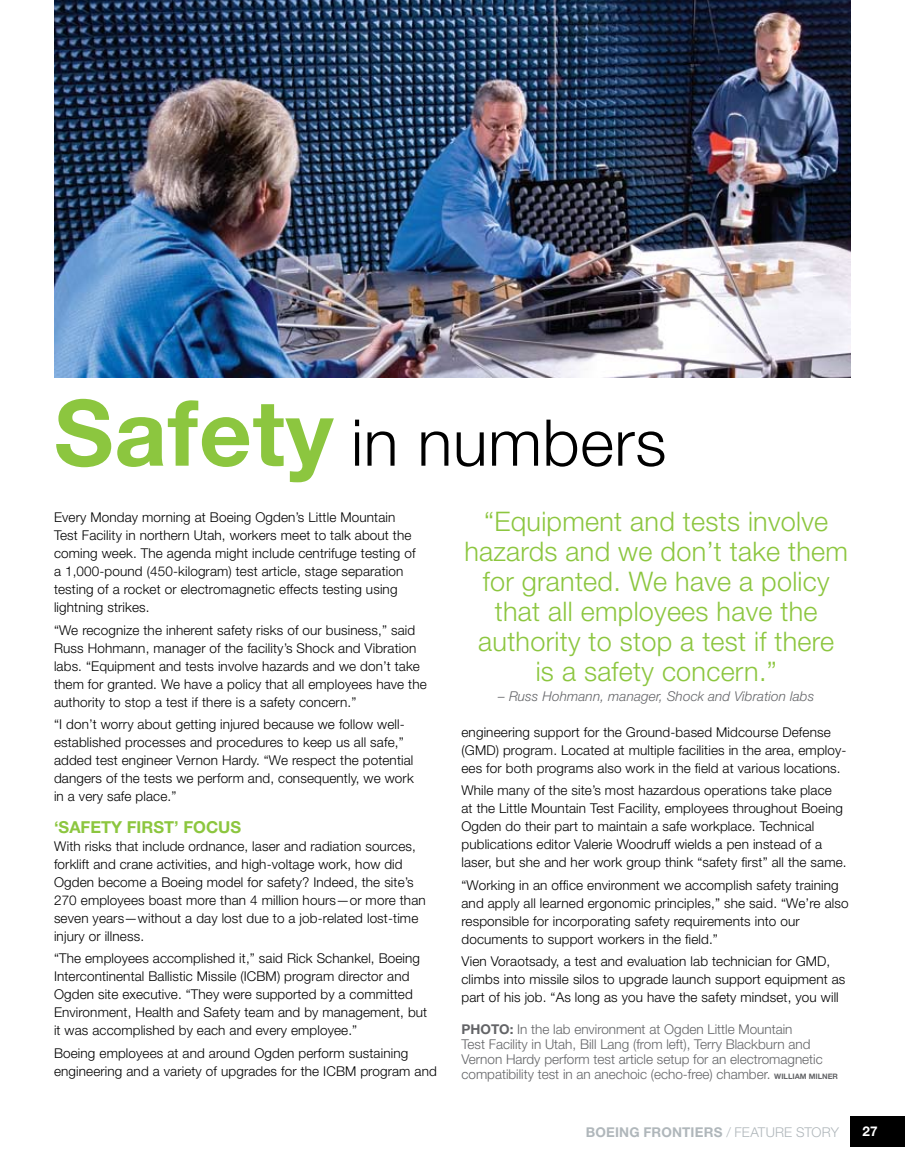
<style>
.page{position:relative;width:905px;height:1161px;background:#fff}
.page>*{position:absolute;margin:0;border:0;box-sizing:border-box;transform-origin:0 0}
.t1{font:300 64.5px "Helvetica Neue";letter-spacing:.01em;color:#000}
.t2{font:300 27px/30px "Helvetica Neue";letter-spacing:.01em;color:#8cc63f;text-align:center}
.t3{font:700 16.5px "Helvetica Neue";color:#8cc63f}
.t4{font:300 13.5px/18px "Helvetica Neue";letter-spacing:.01em;color:#000}
.t5{font:300 13.5px/15px "Helvetica Neue";color:#636467}
.t6{font:italic 300 13.5px "Helvetica Neue";letter-spacing:.01em;color:#636467}
.t7{font:700 13.5px "Helvetica Neue";letter-spacing:.015em;color:#b0b7bb}
.t8{font:700 13.5px "Helvetica Neue";color:#fff}
.s1{font-weight:700;font-size:91.5px;color:#8cc63f}
.s2{font-weight:700}
.s3{font-weight:700;font-size:7.5px}
.s4{font-weight:300}
</style>
<div class="page">
<div style="left:850px;top:1116px;width:54px;height:31px;background:#000"></div>
<img style="left:54px;top:0;width:796px;height:378px">
<h1 class="t1" style="left:54px;top:403px;width:614px"><span class="s1">SAFETY</span> in numbers</h1>
<h2 class="t2" style="left:464px;top:506px;width:385px">“Equipment and tests involve hazards and we don’t take them for granted. We have a policy that all employees have the authority to stop a test if there<br>is a safety concern.”</h2>
<p class="t6" style="left:498px;top:689px;width:317px">– Russ Hohmann, manager, Shock and Vibration labs</p>
<p class="t4" style="left:54px;top:508px;width:363px">Every Monday morning at Boeing Ogden’s Little Mountain Test Facility in northern Utah, workers meet to talk about the coming week. The agenda might include centrifuge testing of a 1,000-pound (450-kilogram) test article, stage separation testing of a rocket or electromagnetic effects testing using lightning strikes.</p>
<p class="t4" style="left:54px;top:621px;width:374px">“We recognize the inherent safety risks of our business,” said Russ Hohmann, manager of the facility’s Shock and Vibration labs. “Equipment and tests involve hazards and we don’t take them for granted. We have a policy that all employees have the authority to stop a test if there is a safety concern.”</p>
<p class="t4" style="left:54px;top:715px;width:361px">“I don’t worry about getting injured because we follow well&shy;established processes and procedures to keep us all safe,” added test engineer Vernon Hardy. “We respect the potential dangers of the tests we perform and, consequently, we work in a very safe place.”</p>
<p class="t3" style="left:54px;top:817px;width:38px">‘SAFET</p>
<p class="t3" style="left:111px;top:817px;width:26px">Y FIRST</p>
<p class="t3" style="left:174px;top:817px;width:22px">’ FOC</p>
<p class="t3" style="left:218px;top:817px;width:23px">US</p>
<p class="t4" style="left:54px;top:837px;width:373px">With risks that include ordnance, laser and radiation sources, forklift and crane activities, and high-voltage work, how did Ogden become a Boeing model for safety? Indeed, the site’s 270 employees boast more than 4 million hours—or more than seven years—without a day lost due to a job-related lost-time injury or illness.</p>
<p class="t4" style="left:54px;top:949px;width:375px">“The employees accomplished it,” said Rick Schankel, Boeing Intercontinental Ballistic Missile (ICBM) program director and Ogden site executive. “They were supported by a committed Environment, Health and Safety team and by management, but it was accomplished by each and every employee.”</p>
<p class="t4" style="left:54px;top:1044px;width:384px">Boeing employees at and around Ogden perform sustaining engineering and a variety of upgrades for the ICBM program and</p>
<p class="t4" style="left:461px;top:722px;width:386px">engineering support for the Ground-based Midcourse Defense (GMD) program. Located at multiple facilities in the area, employ&shy;ees for both programs also work in the field at various locations.</p>
<p class="t4" style="left:461px;top:781px;width:386px">While many of the site’s most hazardous operations take place<br>at the Little Mountain Test Facility, employees throughout Boeing Ogden do their part to maintain a safe workplace. Technical publications editor Valerie Woodruff wields a pen instead of a laser, but she and her work group think “safety first” all the same.</p>
<p class="t4" style="left:461px;top:875px;width:388px">“Working in an office environment we accomplish safety training and apply all learned ergonomic principles,” she said. “We’re also responsible for incorporating safety requirements into our documents to support workers in the field.”</p>
<p class="t4" style="left:461px;top:952px;width:385px">Vien Voraotsady, a test and evaluation lab technician for GMD, climbs into missile silos to upgrade launch support equipment as part of his job. “As long as you have the safety mindset, you will</p>
<p class="t5" style="left:461px;top:1022px;width:367px"><span class="s2">PHOTO:</span> In the lab environment at Ogden Little Mountain<br>Test Facility in Utah, Bill Lang (from left), Terry Blackburn and Vernon Hardy perform test article setup for an electromagnetic compatibility test in an anechoic (echo-free) chamber. <span class="s3">WILLIAM MI LNER</span></p>
<p class="t7" style="left:585px;top:1123px;width:255px">BOEING FRONTIERS <span class="s4">/ FEATURE STORY</span></p>
<p class="t8" style="left:862px;top:1123px;width:17px">27</p>
</div>
